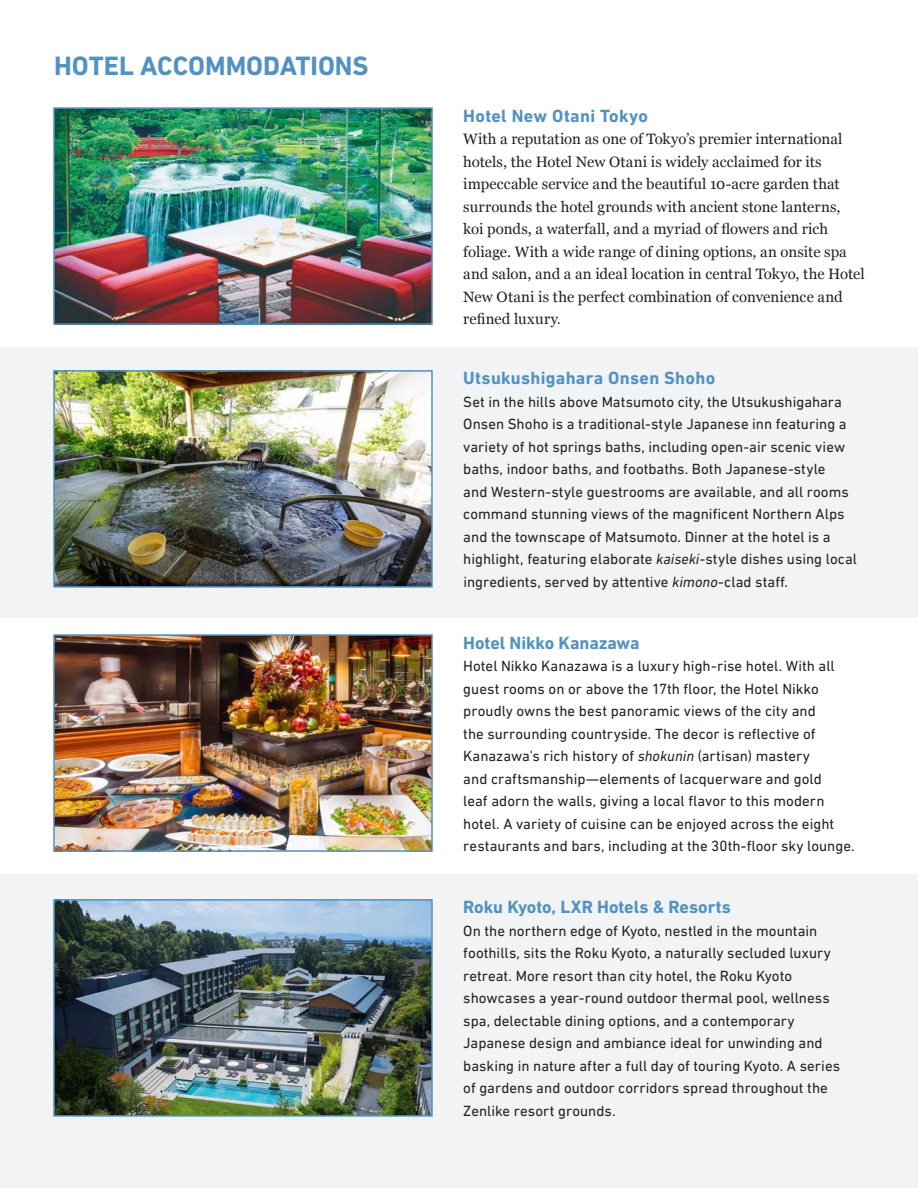
<style>
.page{position:relative;width:918px;height:1188px;background:#fff}
.page>*{position:absolute;margin:0;border:0;box-sizing:border-box;transform-origin:0 0}
.ISDI_ITIN_date{font:700 27px "DIN Next LT Pro";color:#5292c1}
.ISDI_paragraph_1{font:700 18px "DIN Next LT Pro";letter-spacing:-.005em;color:#5292c1}
.ISDI_Page_Header_10_pt{font:700 18px "DIN Next LT Pro";letter-spacing:.015em;color:#5292c1}
.ISDI_Page_Header_10_pt-2{font:15px/22.5px "DIN Next LT Pro";color:#231f20}
.ISDI_Page_Header_10_pt-3{font:15px/22.5px "Georgia";color:#231f20}
.s1{font-family:"DIN Next LT Pro"}
.s2{font-style:italic}
</style>
<div class="page">
<div style="left:0;top:875px;width:918px;height:313px;background:#f2f3f4"></div>
<div style="left:0;top:347px;width:918px;height:271px;background:#f2f3f4"></div>
<img style="left:56px;top:110px;width:374px;height:212px">
<div style="left:53px;top:107px;width:380px;height:218px;border:2px solid #5292c1"></div>
<img style="left:56px;top:373px;width:374px;height:212px">
<div style="left:53px;top:370px;width:380px;height:218px;border:2px solid #5292c1"></div>
<img style="left:56px;top:637px;width:374px;height:212px">
<div style="left:53px;top:634px;width:380px;height:218px;border:2px solid #5292c1"></div>
<img style="left:56px;top:902px;width:374px;height:212px">
<div style="left:53px;top:899px;width:380px;height:218px;border:2px solid #5292c1"></div>
<p class="ISDI_ITIN_date" style="left:54px;top:50px;width:316px">HOTEL ACCOMMODATIONS</p>
<p class="ISDI_Page_Header_10_pt" style="left:463px;top:105px;width:186px">Hotel New Otani Tokyo</p>
<p class="ISDI_Page_Header_10_pt-3" style="left:463px;top:127px;width:403px">With a reputation as one of Tokyo’s premier international hotels, the Hotel New Otani is widely acclaimed for its impeccable service and the beautiful 10-acre garden that surrounds the hotel grounds with ancient stone lanterns,<br>koi ponds, a waterfall, and a myriad of flowers and rich foliage. With a wide range of dining options, an onsite spa and salon, and a an ideal location in central Tokyo, the Hotel New Otani is the perfect combination of convenience and refined luxury<span class="s1">.</span></p>
<p class="ISDI_Page_Header_10_pt" style="left:463px;top:368px;width:253px">Utsukushigahara Onsen Shoho</p>
<p class="ISDI_Page_Header_10_pt-2" style="left:463px;top:390px;width:395px">Set in the hills above Matsumoto city, the Utsukushigahara Onsen Shoho is a traditional-style Japanese inn featuring a variety of hot springs baths, including open-air scenic view baths, indoor baths, and footbaths. Both Japanese-style<br>and Western-style guestrooms are available, and all rooms command stunning views of the magnificent Northern Alps and the townscape of Matsumoto. Dinner at the hotel is a highlight, featuring elaborate <span class="s2">kaiseki</span>-style dishes using local ingredients, served by attentive <span class="s2">kimono</span>-clad staff.</p>
<p class="ISDI_paragraph_1" style="left:463px;top:632px;width:178px">Hotel Nikko Kanazawa</p>
<p class="ISDI_Page_Header_10_pt-2" style="left:463px;top:655px;width:393px">Hotel Nikko Kanazawa is a luxury high-rise hotel. With all guest rooms on or above the 17th floor, the Hotel Nikko proudly owns the best panoramic views of the city and<br>the surrounding countryside. The decor is reflective of Kanazawa’s rich history of <span class="s2">shokunin</span> (artisan) mastery<br>and craftsmanship—elements of lacquerware and gold<br>leaf adorn the walls, giving a local flavor to this modern hotel. A variety of cuisine can be enjoyed across the eight restaurants and bars, including at the 30th-floor sky lounge.</p>
<p class="ISDI_paragraph_1" style="left:463px;top:897px;width:269px">Roku Kyoto, LXR Hotels &amp; Resorts</p>
<p class="ISDI_Page_Header_10_pt-2" style="left:463px;top:919px;width:378px">On the northern edge of Kyoto, nestled in the mountain foothills, sits the Roku Kyoto, a naturally secluded luxury retreat. More resort than city hotel, the Roku Kyoto showcases a year-round outdoor thermal pool, wellness spa, delectable dining options, and a contemporary Japanese design and ambiance ideal for unwinding and basking in nature after a full day of touring Kyoto. A series of gardens and outdoor corridors spread throughout the Zenlike resort grounds.</p>
</div>
